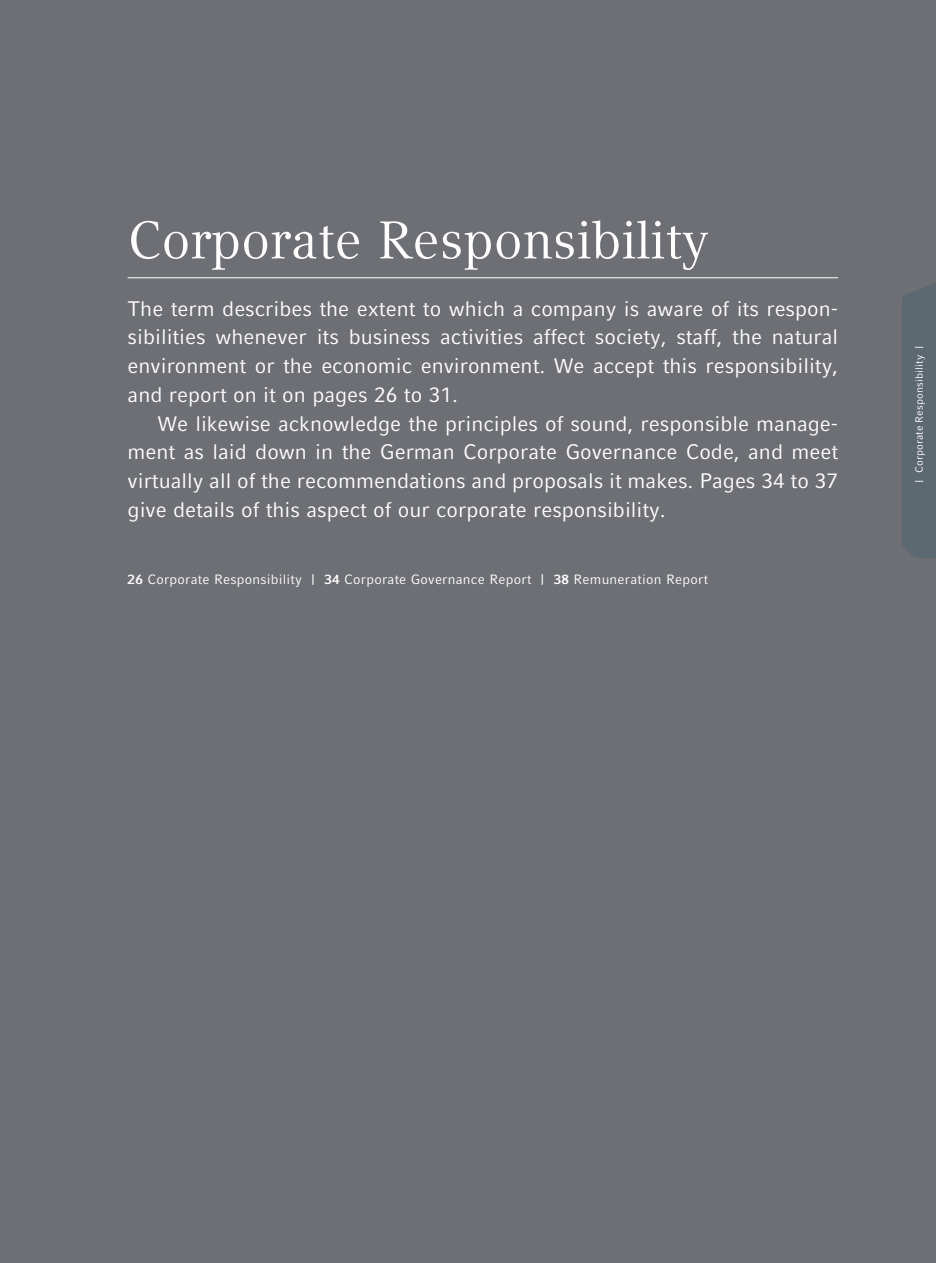
<style>
.page{position:relative;width:936px;height:1263px;background:#fff}
.page>*{position:absolute;margin:0;border:0;box-sizing:border-box;transform-origin:0 0}
.t1{font:52.5px "Compatil Text LT Pro";color:#fff}
.t2{font:21px/28.7px "Compatil Fact LT Pro";color:#fff;text-align:justify}
.t3{font:13.5px "Compatil Fact LT Pro";letter-spacing:.015em;color:#fff}
.t4{font:10.5px "Compatil Fact LT Pro";letter-spacing:.01em;color:#fff}
.s1{font-weight:700}
</style>
<div class="page">
<div style="left:0;top:0;width:935px;height:1263px;background:#6d6f74"></div>
<div style="left:902px;top:284px;width:33px;height:274px;background:#5d6971"></div>
<hr style="left:128px;top:277px;width:710px;height:1px;background:#fff">
<h1 class="t1" style="left:128px;top:221px;width:582px">Corporate Responsibility</h1>
<p class="t2" style="left:128px;top:296px;width:712px">The term describes the extent to which a company is aware of its respon&shy;sibilities whenever its business activities affect society, staff, the natural environment or the economic environment. We accept this responsibility, and report on it on pages 26 to 31.</p>
<p class="t2" style="left:128px;top:411px;width:712px;text-indent:30px">We likewise acknowledge the principles of sound, responsible manage&shy;ment as laid down in the German Corporate Governance Code, and meet virtually all of the recommendations and proposals it makes. Pages 34 to 37 give details of this aspect of our corporate responsibility.</p>
<p class="t3" style="left:128px;top:574px;width:582px"><span class="s1">26</span> Corporate Responsibility | <span class="s1">34</span> Corporate Governance Report | <span class="s1">38</span> Remuneration Report</p>
<p class="t4" style="left:915px;top:483px;width:139px;rotate:-90deg">| Corporate Responsibility |</p>
</div>
